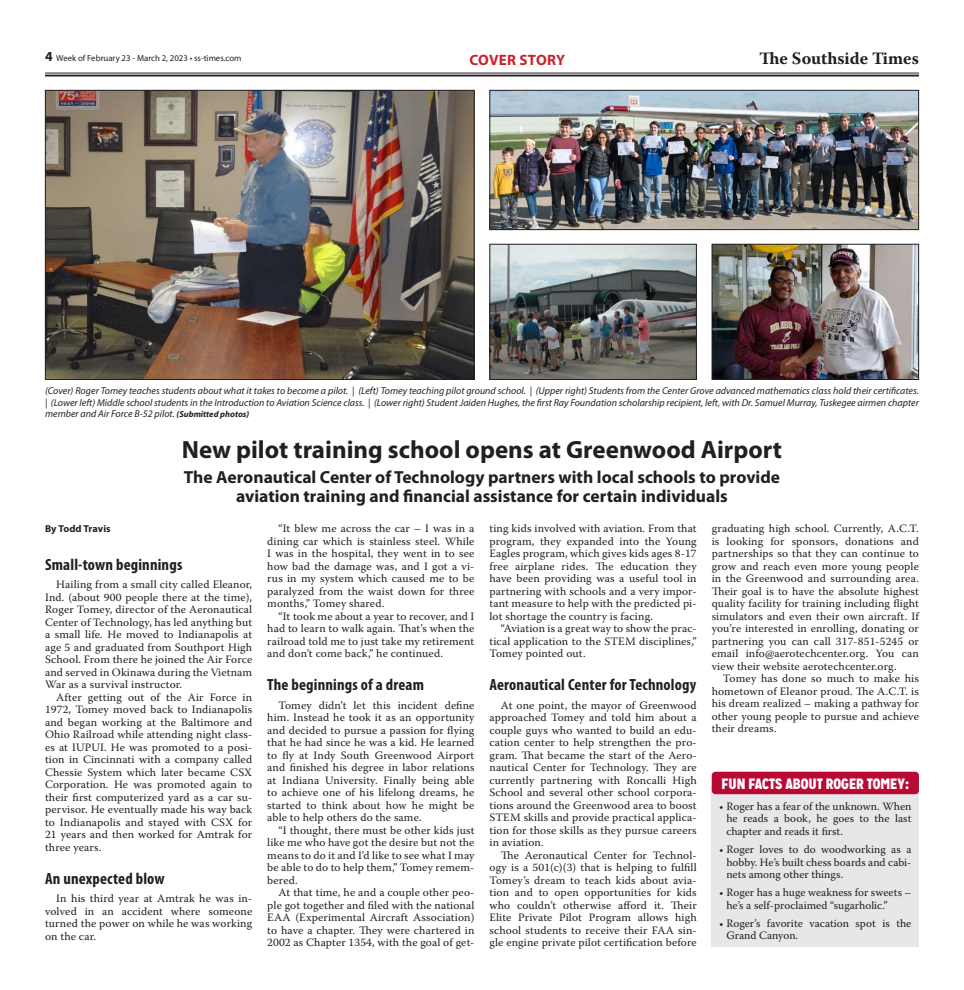
<style>
.page{position:relative;width:964px;height:990px;background:#fff}
.page>*{position:absolute;margin:0;border:0;box-sizing:border-box;transform-origin:0 0}
.Headline_-_20pt{font:700 25px "Myriad Pro";color:#231f20}
.Headline_-_14pt{font:700 17.5px/18.8px "Myriad Pro";color:#231f20;text-align:center}
.t1{font:700 17.38px "Warnock Pro";color:#231f20}
.Section_Header{font:700 condensed 16.25px "Myriad Pro";letter-spacing:.01em;color:#231f20}
.t2{font:900 15px "Mission Gothic";color:#fff}
.Briefs{font:700 15px "Myriad Pro";letter-spacing:.015em;color:#c8242b}
.Body_Copy{font:11.25px/12.5px "Warnock Pro";letter-spacing:.01em;color:#231f20;text-align:justify}
.Captions_for_Photos{font:italic 10px/11.2px "Myriad Pro";color:#222;text-align:justify}
.Byline_for_Article{font:700 10px "Myriad Pro";letter-spacing:.005em;color:#231f20}
.t3{font:8.75px "Myriad Pro";color:#231f20}
.s1{font-weight:700;font-size:13.75px}
.s2{font-weight:700;font-size:8.75px;color:#231f20}
</style>
<div class="page">
<hr style="left:45px;top:73px;width:873px;height:1px;background:#231f20">
<hr style="left:45px;top:75px;width:873px;height:2px;background:#231f20">
<img style="left:47px;top:92px;width:425px;height:286px">
<div style="left:45px;top:90px;width:429px;height:290px;border:1px solid #231f20"></div>
<img style="left:491px;top:92px;width:425px;height:136px">
<div style="left:489px;top:90px;width:429px;height:140px;border:1px solid #231f20"></div>
<img style="left:491px;top:246px;width:203px;height:132px">
<div style="left:489px;top:244px;width:207px;height:136px;border:1px solid #231f20"></div>
<img style="left:713px;top:246px;width:203px;height:132px">
<div style="left:711px;top:244px;width:207px;height:136px;border:1px solid #231f20"></div>
<div style="left:711px;top:787px;width:207px;height:160px;background:#e6e7e9"></div>
<div style="left:711px;top:772px;width:207px;height:22px;background:#ba0934;border-radius:4px"></div>
<p class="t3" style="left:45px;top:53px;width:198px"><span class="s1">4</span> Week of February 23 - March 2, 2023 • ss-times.com</p>
<p class="Briefs" style="left:469px;top:50px;width:97px">COVER STORY</p>
<h3 class="t1" style="left:759px;top:48px;width:161px">The Southside Times</h3>
<p class="Captions_for_Photos" style="left:45px;top:385px;width:874px">(Cover) Roger Tomey teaches students about what it takes to become a pilot. | (Left) Tomey teaching pilot ground school. | (Upper right) Students from the Center Grove advanced mathematics class hold their certificates. | (Lower left) Middle school students in the Introduction to Aviation Science class. | (Lower right) Student Jaiden Hughes, the first Ray Foundation scholarship recipient, left, with Dr. Samuel Murray, Tuskegee airmen chapter member and Air Force B-52 pilot. <span class="s2">(Submitted photos)</span></p>
<p class="Headline_-_20pt" style="left:182px;top:434px;width:601px">New pilot training school opens at Greenwood Airport</p>
<p class="Headline_-_14pt" style="left:184px;top:467px;width:597px">The Aeronautical Center of Technology partners with local schools to provide aviation training and financial assistance for certain individuals</p>
<p class="Byline_for_Article" style="left:45px;top:522px;width:67px">By Todd Travis</p>
<p class="Section_Header" style="left:45px;top:555px;width:139px">Small-town beginnings</p>
<p class="Body_Copy" style="left:45px;top:578px;width:209px;text-indent:11px">Hailing from a small city called Eleanor, Ind. (about 900 people there at the time), Roger Tomey, director of the Aeronautical Center of Technology, has led anything but a small life. He moved to Indianapolis at age 5 and graduated from Southport High School. From there he joined the Air Force and served in Okinawa during the Vietnam War as a survival instructor.</p>
<p class="Body_Copy" style="left:45px;top:691px;width:209px;text-indent:11px">After getting out of the Air Force in 1972, Tomey moved back to Indianapolis and began working at the Baltimore and Ohio Railroad while attending night class&shy;es at IUPUI. He was promoted to a posi&shy;tion in Cincinnati with a company called Chessie System which later became CSX Corporation. He was promoted again to their first computerized yard as a car su&shy;pervisor. He eventually made his way back to Indianapolis and stayed with CSX for 21 years and then worked for Amtrak for three years.</p>
<p class="Section_Header" style="left:45px;top:868px;width:121px">An unexpected blow</p>
<p class="Body_Copy" style="left:45px;top:892px;width:209px;text-indent:11px">In his third year at Amtrak he was in&shy;volved in an accident where someone turned the power on while he was working on the car.</p>
<p class="Body_Copy" style="left:267px;top:522px;width:209px;text-indent:11px">“It blew me across the car – I was in a dining car which is stainless steel. While I was in the hospital, they went in to see how bad the damage was, and I got a vi&shy;rus in my system which caused me to be paralyzed from the waist down for three months,” Tomey shared.</p>
<p class="Body_Copy" style="left:267px;top:610px;width:209px;text-indent:11px">“It took me about a year to recover, and I had to learn to walk again. That’s when the railroad told me to just take my retirement and don’t come back,” he continued.</p>
<p class="Section_Header" style="left:267px;top:675px;width:158px">The beginnings of a dream</p>
<p class="Body_Copy" style="left:267px;top:698px;width:209px;text-indent:11px">Tomey didn’t let this incident define him. Instead he took it as an opportunity and decided to pursue a passion for flying that he had since he was a kid. He learned to fly at Indy South Greenwood Airport and finished his degree in labor relations at Indiana University. Finally being able to achieve one of his lifelong dreams, he started to think about how he might be able to help others do the same.</p>
<p class="Body_Copy" style="left:267px;top:823px;width:209px;text-indent:11px">“I thought, there must be other kids just like me who have got the desire but not the means to do it and I’d like to see what I may be able to do to help them,” Tomey remem&shy;bered.</p>
<p class="Body_Copy" style="left:267px;top:886px;width:209px;text-indent:11px">At that time, he and a couple other peo&shy;ple got together and filed with the national EAA (Experimental Aircraft Association) to have a chapter. They were chartered in 2002 as Chapter 1354, with the goal of get-</p>
<p class="Body_Copy" style="left:489px;top:522px;width:209px">ting kids involved with aviation. From that program, they expanded into the Young Eagles program, which gives kids ages 8-17 free airplane rides. The education they have been providing was a useful tool in partnering with schools and a very impor&shy;tant measure to help with the predicted pi&shy;lot shortage the country is facing.</p>
<p class="Body_Copy" style="left:489px;top:622px;width:209px;text-indent:11px">“Aviation is a great way to show the prac&shy;tical application to the STEM disciplines,” Tomey pointed out.</p>
<p class="Section_Header" style="left:489px;top:675px;width:208px">Aeronautical Center for Technology</p>
<p class="Body_Copy" style="left:489px;top:698px;width:209px;text-indent:11px">At one point, the mayor of Greenwood approached Tomey and told him about a couple guys who wanted to build an edu&shy;cation center to help strengthen the pro&shy;gram. That became the start of the Aero&shy;nautical Center for Technology. They are currently partnering with Roncalli High School and several other school corpora&shy;tions around the Greenwood area to boost STEM skills and provide practical applica&shy;tion for those skills as they pursue careers in aviation.</p>
<p class="Body_Copy" style="left:489px;top:848px;width:209px;text-indent:11px">The Aeronautical Center for Technol&shy;ogy is a 501(c)(3) that is helping to fulfill Tomey’s dream to teach kids about avia&shy;tion and to open opportunities for kids who couldn’t otherwise afford it. Their Elite Private Pilot Program allows high school students to receive their FAA sin&shy;gle engine private pilot certification before</p>
<p class="Body_Copy" style="left:711px;top:522px;width:209px">graduating high school. Currently, A.C.T. is looking for sponsors, donations and partnerships so that they can continue to grow and reach even more young people in the Greenwood and surrounding area.<br>Their goal is to have the absolute highest quality facility for training including flight simulators and even their own aircraft. If you’re interested in enrolling, donating or partnering you can call 317-851-5245 or email info@aerotechcenter.org. You can view their website aerotechcenter.org.</p>
<p class="Body_Copy" style="left:711px;top:672px;width:209px;text-indent:11px">Tomey has done so much to make his hometown of Eleanor proud. The A.C.T. is his dream realized – making a pathway for other young people to pursue and achieve their dreams.</p>
<p class="t2" style="left:721px;top:774px;width:189px">FUN FACTS ABOUT ROGER TOMEY:</p>
<p class="Body_Copy" style="left:726px;top:800px;width:186px;text-indent:-7px">• Roger has a fear of the unknown. When he reads a book, he goes to the last chapter and reads it first.</p>
<p class="Body_Copy" style="left:726px;top:843px;width:186px;text-indent:-7px">• Roger loves to do woodworking as a hobby. He’s built chess boards and cabi&shy;nets among other things.</p>
<p class="Body_Copy" style="left:726px;top:886px;width:186px;text-indent:-7px">• Roger has a huge weakness for sweets – he’s a self-proclaimed “sugarholic.”</p>
<p class="Body_Copy" style="left:726px;top:917px;width:186px;text-indent:-7px">• Roger’s favorite vacation spot is the<br>Grand Canyon.</p>
</div>
